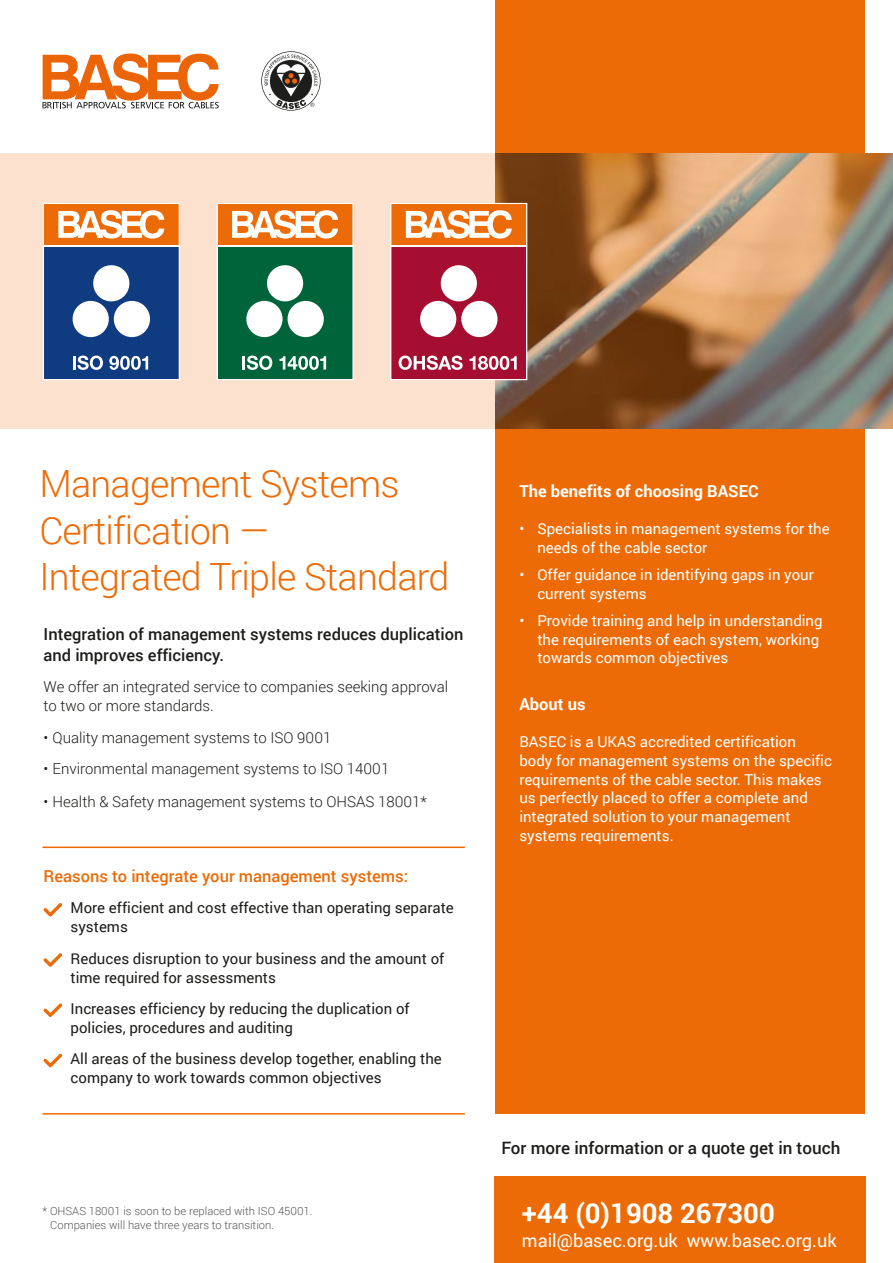
<style>
.page{position:relative;width:893px;height:1263px;background:#fff}
.page>*{position:absolute;margin:0;border:0;box-sizing:border-box;transform-origin:0 0}
.t1{font:300 37.5px/46.5px "Roboto";letter-spacing:-.02em;color:#ed6b06}
.t2{font:700 27.45px "Roboto";color:#fff}
.t3{font:18.15px "Roboto";color:#fff}
.t4{font:500 17.1px "Roboto";color:#1d1d1b}
.t5{font:500 16.5px/20.7px "Roboto";color:#1d1d1b}
.t6{font:500 16.5px "Roboto";color:#ed6b06}
.t7{font:700 16.5px "Roboto";color:#fff}
.t8{font:15px/18.8px "Roboto";color:#fff}
.t9{font:15px/18.8px "Roboto";color:#1d1d1b}
.t10{font:300 15px/18.8px "Roboto";color:#1d1d1b}
.t11{font:300 11.25px/13.5px "Roboto";color:#575756}
</style>
<div class="page">
<svg style="left:43px;top:903px;width:19px;height:13px"></svg>
<svg style="left:43px;top:953px;width:19px;height:14px"></svg>
<svg style="left:43px;top:1003px;width:19px;height:14px"></svg>
<svg style="left:43px;top:1053px;width:19px;height:14px"></svg>
<div style="left:495px;top:429px;width:370px;height:685px;background:#ed6b06"></div>
<svg style="left:43px;top:54px;width:176px;height:54px"></svg>
<svg style="left:261px;top:51px;width:60px;height:60px"></svg>
<div style="left:495px;top:0;width:370px;height:153px;background:#ed6b06"></div>
<div style="left:0;top:153px;width:495px;height:276px;background:#fbe1ce"></div>
<div style="left:494px;top:1176px;width:371px;height:87px;background:#ed6b06"></div>
<svg style="left:495px;top:153px;width:398px;height:276px;background:#9b7655"></svg>
<svg style="left:216px;top:203px;width:138px;height:177px;background:#6c9069"></svg>
<svg style="left:43px;top:203px;width:137px;height:177px;background:#6f758e"></svg>
<svg style="left:390px;top:202px;width:138px;height:179px;background:#ca6266"></svg>
<hr style="left:43px;top:846px;width:422px;height:2px;background:#ed6b06">
<hr style="left:43px;top:1113px;width:422px;height:1px;background:#ed6b06">
<h1 class="t1" style="left:39px;top:461px;width:411px">Management Systems<br>Certification —<br>Integrated Triple Standard</h1>
<p class="t5" style="left:44px;top:624px;width:421px">Integration of management systems reduces duplication and improves efficiency.</p>
<p class="t10" style="left:44px;top:678px;width:406px">We offer an integrated service to companies seeking approval to two or more standards.</p>
<p class="t10" style="left:44px;top:728px;width:289px">• Quality management systems to ISO 9001</p>
<p class="t10" style="left:44px;top:760px;width:347px">• Environmental management systems to ISO 14001</p>
<p class="t10" style="left:44px;top:793px;width:385px">• Health &amp; Safety management systems to OHSAS 18001*</p>
<p class="t6" style="left:44px;top:866px;width:366px">Reasons to integrate your management systems:</p>
<p class="t9" style="left:71px;top:899px;width:385px">More efficient and cost effective than operating separate systems</p>
<p class="t9" style="left:71px;top:949px;width:375px">Reduces disruption to your business and the amount of time required for assessments</p>
<p class="t9" style="left:71px;top:999px;width:341px">Increases efficiency by reducing the duplication of policies, procedures and auditing</p>
<p class="t9" style="left:71px;top:1050px;width:373px">All areas of the business develop together, enabling the company to work towards common objectives</p>
<p class="t11" style="left:50px;top:1204px;width:264px;text-indent:-8px">* OHSAS 18001 is soon to be replaced with ISO 45001.<br>Companies will have three years to transition.</p>
<p class="t7" style="left:519px;top:481px;width:241px">The benefits of choosing BASEC</p>
<p class="t8" style="left:537px;top:519px;width:294px;text-indent:-18px">• Specialists in management systems for the needs of the cable sector</p>
<p class="t8" style="left:537px;top:565px;width:278px;text-indent:-18px">• Offer guidance in identifying gaps in your current systems</p>
<p class="t8" style="left:537px;top:611px;width:287px;text-indent:-18px">• Provide training and help in understanding the requirements of each system, working towards common objectives</p>
<p class="t7" style="left:519px;top:695px;width:68px">About us</p>
<p class="t8" style="left:519px;top:732px;width:314px">BASEC is a UKAS accredited certification body for management systems on the specific requirements of the cable sector. This makes us perfectly placed to offer a complete and integrated solution to your management systems requirements.</p>
<p class="t4" style="left:501px;top:1138px;width:341px">For more information or a quote get in touch</p>
<h2 class="t2" style="left:522px;top:1197px;width:254px">+44 (0)1908 267300</h2>
<p class="t3" style="left:522px;top:1230px;width:316px">mail@basec.org.uk www.basec.org.uk</p>
</div>
